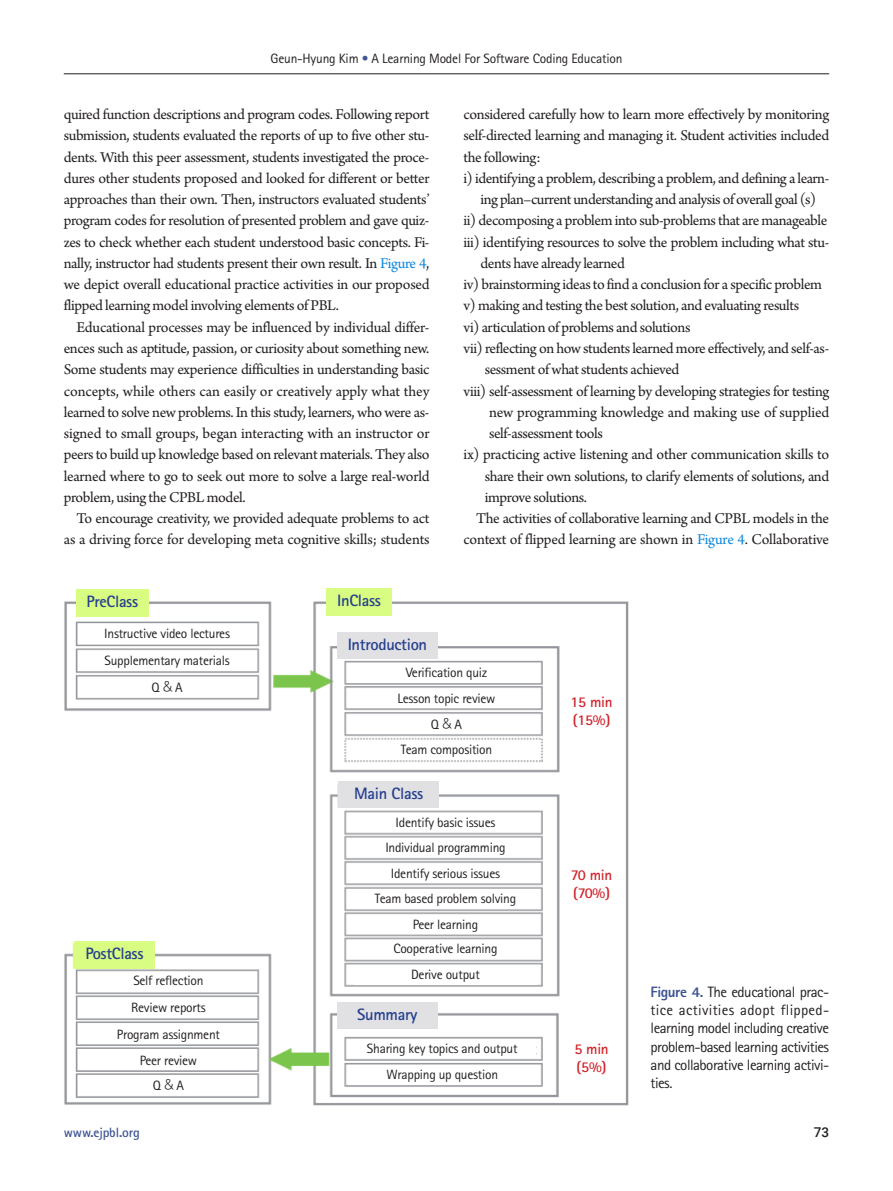
<style>
.page{position:relative;width:893px;height:1191px;background:#fff}
.page>*{position:absolute;margin:0;border:0;box-sizing:border-box;transform-origin:0 0}
.Picture_print{font:700 16.5px "Rotis Sans Serif Std";letter-spacing:-.02em;color:#253f8e}
.body{font:15.75px/21.3px "Arno Pro";letter-spacing:-.025em;color:#231f20;text-align:justify}
.fig-caption{font:15px/18px "Rotis Sans Serif Std";letter-spacing:-.035em;color:#231f20;text-align:justify}
.Picture_print-2{font:700 15px "Rotis Sans Serif Std";letter-spacing:-.02em;color:#d1232a}
.Picture_print-3{font:13.5px "Rotis Sans Serif Std";letter-spacing:-.02em;color:#231f20}
.t1{font:700 13.5px "Rotis Sans Serif Std";letter-spacing:-.01em;color:#3f5493}
.t2{font:500 13.5px "Roboto";color:#231f20}
.s1{color:#3f5493}
.s2{color:#0b88de}
.s3{font-family:"Ko Pub Dotum";font-weight:300}
.s4{font-weight:800;color:#3f5493}
</style>
<div class="page">
<hr style="left:64px;top:73px;width:765px;height:1px;background:#231f20">
<img style="left:64px;top:589px;width:565px;height:517px">
<div style="left:83px;top:626px;width:169px;height:17px;background:#fff"></div>
<div style="left:356px;top:664px;width:182px;height:17px;background:#fff"></div>
<div style="left:562px;top:685px;width:59px;height:53px;background:#fff"></div>
<div style="left:562px;top:858px;width:59px;height:53px;background:#fff"></div>
<div style="left:562px;top:1032px;width:59px;height:53px;background:#fff"></div>
<div style="left:327px;top:588px;width:65px;height:27px;background:#d9fc83"></div>
<div style="left:337px;top:632px;width:101px;height:26px;background:#e1e1e4"></div>
<div style="left:339px;top:781px;width:100px;height:26px;background:#e1e1e4"></div>
<div style="left:337px;top:1002px;width:101px;height:26px;background:#e1e1e4"></div>
<div style="left:76px;top:589px;width:72px;height:27px;background:#d9fc83"></div>
<div style="left:74px;top:941px;width:81px;height:27px;background:#d9fc83"></div>
<div style="left:356px;top:690px;width:182px;height:17px;background:#fff"></div>
<div style="left:356px;top:716px;width:182px;height:17px;background:#fff"></div>
<div style="left:356px;top:742px;width:182px;height:17px;background:#fff"></div>
<div style="left:354px;top:814px;width:182px;height:17px;background:#fff"></div>
<div style="left:354px;top:839px;width:182px;height:17px;background:#fff"></div>
<div style="left:354px;top:865px;width:182px;height:17px;background:#fff"></div>
<div style="left:354px;top:916px;width:182px;height:17px;background:#fff"></div>
<div style="left:354px;top:940px;width:182px;height:17px;background:#fff"></div>
<div style="left:354px;top:967px;width:182px;height:17px;background:#fff"></div>
<div style="left:83px;top:973px;width:170px;height:17px;background:#fff"></div>
<div style="left:83px;top:999px;width:170px;height:17px;background:#fff"></div>
<div style="left:83px;top:1026px;width:170px;height:17px;background:#fff"></div>
<div style="left:83px;top:1052px;width:170px;height:17px;background:#fff"></div>
<div style="left:83px;top:1077px;width:170px;height:17px;background:#fff"></div>
<div style="left:349px;top:1040px;width:187px;height:17px;background:#fff"></div>
<div style="left:349px;top:1067px;width:187px;height:17px;background:#fff"></div>
<div style="left:352px;top:891px;width:187px;height:17px;background:#fff"></div>
<div style="left:83px;top:653px;width:169px;height:17px;background:#fff"></div>
<div style="left:83px;top:679px;width:169px;height:17px;background:#fff"></div>
<p class="Picture_print-3" style="left:271px;top:50px;width:353px">Geun-Hyung Kim <span class="s1">•</span> A Learning Model For Software Coding Education</p>
<p class="body" style="left:64px;top:104px;width:367px">quired function descriptions and program codes. Following report submission, students evaluated the reports of up to five other stu&shy;dents. With this peer assessment, students investigated the proce&shy;dures other students proposed and looked for different or better approaches than their own. Then, instructors evaluated students’ program codes for resolution of presented problem and gave quiz&shy;zes to check whether each student understood basic concepts. Fi&shy;nally, instructor had students present their own result. In <span class="s2">Figure 4</span>, we depict overall educational practice activities in our proposed flipped learning model involving elements of PBL.</p>
<p class="body" style="left:64px;top:317px;width:367px;text-indent:13px">Educational processes may be influenced by individual differ&shy;ences such as aptitude, passion, or curiosity about something new.<br>Some students may experience difficulties in understanding basic concepts, while others can easily or creatively apply what they learned to solve new problems. In this study, learners, who were as&shy;signed to small groups, began interacting with an instructor or peers to build up knowledge based on relevant materials. They also learned where to go to seek out more to solve a large real-world problem, using the CPBL model.</p>
<p class="body" style="left:64px;top:508px;width:367px;text-align:right">To encourage creativity, we provided adequate problems to act as a driving force for developing meta cognitive skills; students</p>
<p class="Picture_print" style="left:86px;top:591px;width:53px">PreClass</p>
<p class="Picture_print-3" style="left:104px;top:626px;width:127px">Instructive video lectures</p>
<p class="Picture_print" style="left:337px;top:590px;width:45px">InClass</p>
<p class="Picture_print" style="left:348px;top:634px;width:81px">Introduction</p>
<p class="body" style="left:463px;top:104px;width:367px">considered carefully how to learn more effectively by monitoring self-directed learning and managing it. Student activities included the following:</p>
<p class="body" style="left:463px;top:168px;width:367px;text-align:center">i) identifying a problem, describing a problem, and defining a learn&shy;ing plan–current understanding and analysis of overall goal (s)</p>
<p class="body" style="left:463px;top:211px;width:365px">ii) decomposing a problem into sub-problems that are manageable</p>
<p class="body" style="left:480px;top:232px;width:350px;text-indent:-17px">iii) identifying resources to solve the problem including what stu&shy;dents have already learned</p>
<p class="body" style="left:463px;top:275px;width:360px">iv) brainstorming ideas to find a conclusion for a specific problem</p>
<p class="body" style="left:463px;top:296px;width:337px">v) making and testing the best solution, and evaluating results</p>
<p class="body" style="left:463px;top:317px;width:228px">vi) articulation of problems and solutions</p>
<p class="body" style="left:485px;top:338px;width:346px;text-indent:-21px">vii) reflecting on how students learned more effectively, and self-as&shy;sessment of what students achieved</p>
<p class="body" style="left:489px;top:381px;width:342px;text-indent:-26px">viii) self-assessment of learning by developing strategies for testing new programming knowledge and making use of supplied self-assessment tools</p>
<p class="body" style="left:485px;top:445px;width:346px;text-indent:-21px">ix) practicing active listening and other communication skills to share their own solutions, to clarify elements of solutions, and improve solutions.</p>
<p class="body" style="left:463px;top:508px;width:367px;text-align:right">The activities of collaborative learning and CPBL models in the context of flipped learning are shown in <span class="s2">Figure 4</span>. Collaborative</p>
<p class="Picture_print-3" style="left:105px;top:653px;width:127px">Supplementary materials</p>
<p class="Picture_print-3" style="left:152px;top:679px;width:33px">Q <span class="s3">&amp;</span> A</p>
<p class="Picture_print" style="left:85px;top:943px;width:60px">PostClass</p>
<p class="Picture_print-3" style="left:133px;top:972px;width:72px">Self reflection</p>
<p class="Picture_print-3" style="left:131px;top:999px;width:76px">Review reports</p>
<p class="Picture_print-3" style="left:117px;top:1026px;width:105px">Program assignment</p>
<p class="Picture_print-3" style="left:140px;top:1052px;width:59px">Peer review</p>
<p class="Picture_print-3" style="left:153px;top:1077px;width:33px">Q <span class="s3">&amp;</span> A</p>
<p class="Picture_print-3" style="left:406px;top:664px;width:83px">Verification quiz</p>
<p class="Picture_print-3" style="left:398px;top:690px;width:99px">Lesson topic review</p>
<p class="Picture_print-3" style="left:431px;top:716px;width:33px">Q <span class="s3">&amp;</span> A</p>
<p class="Picture_print-3" style="left:401px;top:741px;width:93px">Team composition</p>
<p class="Picture_print" style="left:354px;top:783px;width:71px">Main Class</p>
<p class="Picture_print-3" style="left:396px;top:814px;width:101px">Identify basic issues</p>
<p class="Picture_print-3" style="left:385px;top:839px;width:122px">Individual programming</p>
<p class="Picture_print-3" style="left:391px;top:865px;width:111px">Identify serious issues</p>
<p class="Picture_print-3" style="left:413px;top:916px;width:67px">Peer learning</p>
<p class="Picture_print-3" style="left:393px;top:940px;width:106px">Cooperative learning</p>
<p class="Picture_print-3" style="left:411px;top:966px;width:70px">Derive output</p>
<p class="Picture_print-3" style="left:375px;top:890px;width:143px">Team based problem solving</p>
<p class="Picture_print" style="left:357px;top:1003px;width:62px">Summary</p>
<p class="Picture_print-3" style="left:367px;top:1040px;width:152px">Sharing key topics and output</p>
<p class="Picture_print-3" style="left:386px;top:1066px;width:113px">Wrapping up question</p>
<p class="Picture_print-2" style="left:570px;top:692px;width:44px">15 min</p>
<p class="Picture_print-2" style="left:573px;top:710px;width:39px">(15%)</p>
<p class="Picture_print-2" style="left:571px;top:865px;width:43px">70 min</p>
<p class="Picture_print-2" style="left:573px;top:883px;width:39px">(70%)</p>
<p class="Picture_print-2" style="left:574px;top:1039px;width:36px">5 min</p>
<p class="Picture_print-2" style="left:577px;top:1057px;width:31px">(5%)</p>
<p class="fig-caption" style="left:651px;top:983px;width:180px"><span class="s4">Figure 4.</span> The educational prac&shy;tice activities adopt flipped&shy;learning model including creative problem-based learning activities and collaborative learning activi&shy;ties.</p>
<p class="t1" style="left:64px;top:1123px;width:78px">www.ejpbl.org</p>
<p class="t2" style="left:814px;top:1123px;width:17px">73</p>
</div>
